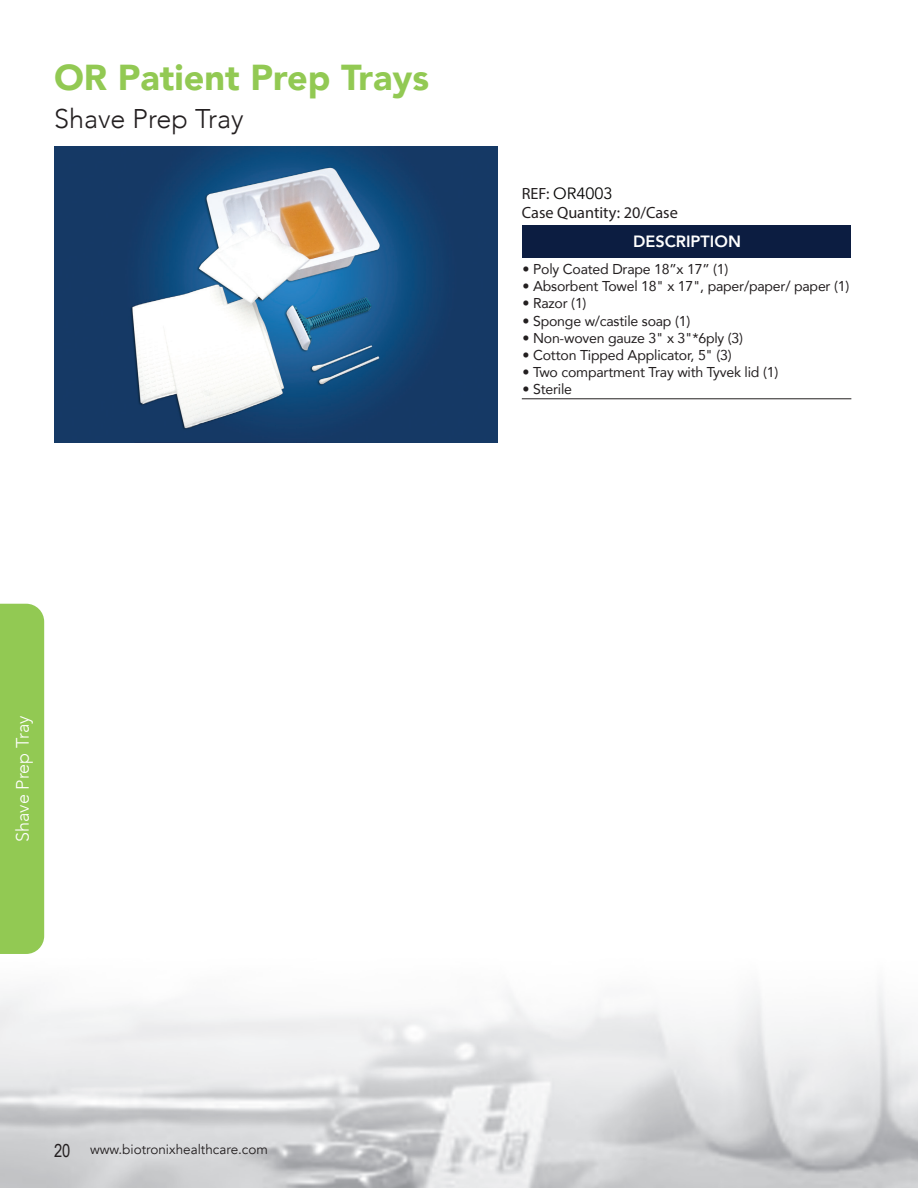
<style>
.page{position:relative;width:918px;height:1188px;background:#fff}
.page>*{position:absolute;margin:0;border:0;box-sizing:border-box;transform-origin:0 0}
.t1{font:900 36px "Avenir";color:#92c953}
.t2{font:300 27px "Avenir";color:#231f20}
.t3{font:300 18px "Avenir";color:#fff}
.t4{font:16.35px "Myriad Pro";color:#231f20}
.t5{font:800 16.35px "Avenir";color:#fff}
.t6{font:16.35px "Avenir";color:#050504}
.t7{font:14.25px "Avenir";letter-spacing:-.015em;color:#231f20}
.t8{font:13.5px "Avenir";color:#231f20}
.s1{font-family:"Myriad Pro";color:#231f20}
.s2{font-family:"Arial Narrow";font-size:18px}
</style>
<div class="page">
<img style="left:0;top:146px;width:918px;height:1042px">
<div style="left:0;top:604px;width:44px;height:350px;background:#92c953"></div>
<img style="left:54px;top:147px;width:443px;height:296px">
<div style="left:522px;top:225px;width:329px;height:33px;background:#0c1d41"></div>
<hr style="left:522px;top:399px;width:329px;height:1px;background:#231f20">
<h1 class="t1" style="left:54px;top:47px;width:377px">OR Patient Prep Trays</h1>
<h2 class="t2" style="left:54px;top:102px;width:191px">Shave Prep Tray</h2>
<p class="t6" style="left:522px;top:183px;width:92px"><span class="s1">REF:</span> OR4003</p>
<p class="t4" style="left:522px;top:203px;width:158px">Case Quantity: 20/Case</p>
<p class="t5" style="left:633px;top:228px;width:109px">DESCRIPTION</p>
<p class="t7" style="left:523px;top:258px;width:207px">• Poly Coated Drape 18”x 17” (1)</p>
<p class="t7" style="left:523px;top:275px;width:328px">• Absorbent Towel 18" x 17", paper/paper/ paper (1)</p>
<p class="t7" style="left:523px;top:292px;width:66px">• Razor (1)</p>
<p class="t7" style="left:523px;top:309px;width:169px">• Sponge w/castile soap (1)</p>
<p class="t7" style="left:523px;top:326px;width:222px">• Non-woven gauze 3" x 3"*6ply (3)</p>
<p class="t7" style="left:523px;top:343px;width:211px">• Cotton Tipped Applicator, 5" (3)</p>
<p class="t7" style="left:523px;top:360px;width:257px">• Two compartment Tray with Tyvek lid (1)</p>
<p class="t7" style="left:523px;top:378px;width:51px">• Sterile</p>
<p class="t3" style="left:12px;top:842px;width:128px;rotate:-90deg">Shave Prep Tray</p>
<p class="t8" style="left:54px;top:1141px;width:215px"><span class="s2">20</span> www.biotronixhealthcare.com</p>
</div>
